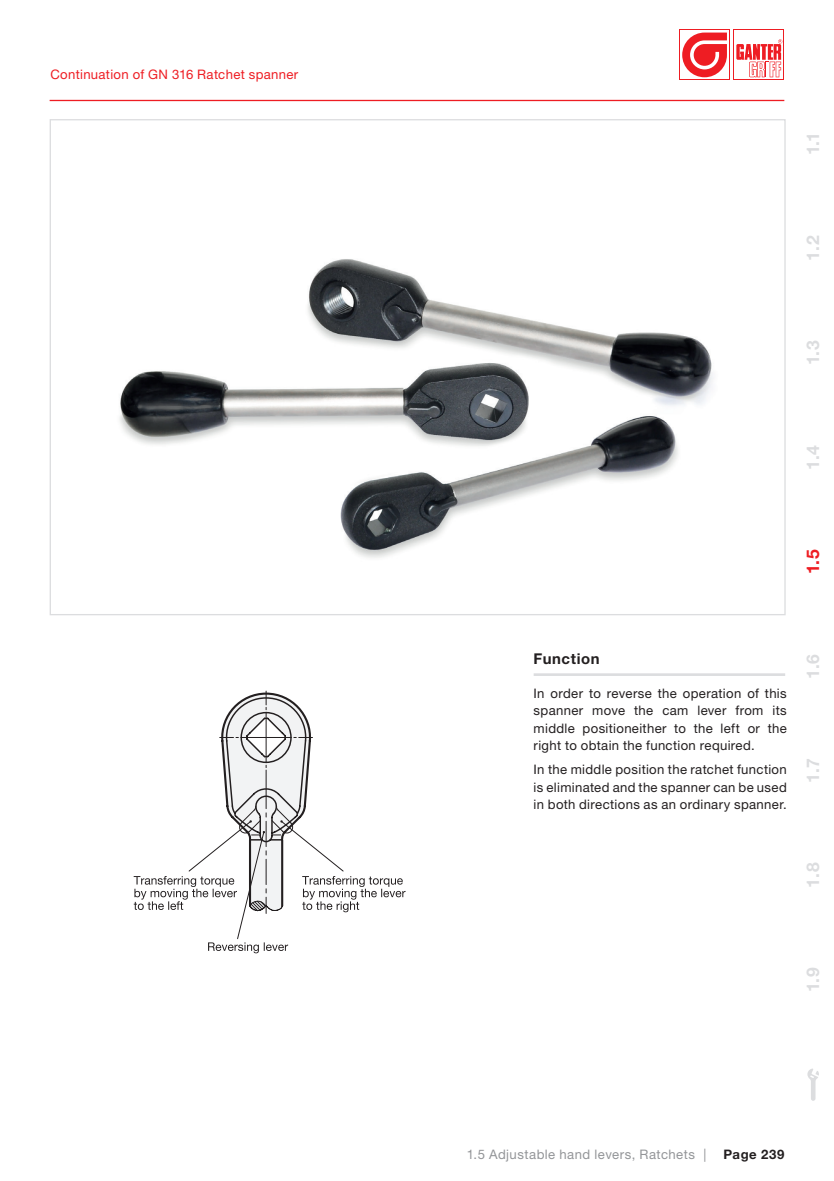
<style>
.page{position:relative;width:834px;height:1181px;background:#fff}
.page>*{position:absolute;margin:0;border:0;box-sizing:border-box;transform-origin:0 0}
.t1{font:700 17.5px "Helvetica Neue LT Pro";color:#dcdddf}
.t2{font:700 17.5px "Helvetica Neue LT Pro";color:#ee1d23}
.t3{font:700 14.88px "Helvetica Neue LT Pro";letter-spacing:.04em;color:#231f20}
.t4{font:13.12px/17.5px "Helvetica Neue LTW1 G";letter-spacing:.025em;color:#231f20;text-align:justify}
.t5{font:13.12px "Helvetica Neue LTW1 G";letter-spacing:.035em;color:#939598}
.t6{font:13.12px "Helvetica Neue LTW1 G";letter-spacing:.025em;color:#ee1d23}
.t7{font:700 13.12px "Helvetica Neue LTW1 G";letter-spacing:.045em;color:#231f20}
</style>
<div class="page">
<hr style="left:50px;top:100px;width:734px;height:1px;background:#ee1d23">
<svg style="left:807px;top:1068px;width:11px;height:32px"></svg>
<div style="left:679px;top:30px;width:50px;height:50px;background:#ee1d23"></div>
<svg style="left:680px;top:30px;width:49px;height:49px"></svg>
<svg style="left:682px;top:33px;width:44px;height:44px"></svg>
<div style="left:733px;top:30px;width:51px;height:50px;background:#ee1d23"></div>
<div style="left:734px;top:30px;width:49px;height:49px;background:#fff"></div>
<svg style="left:736px;top:39px;width:46px;height:38px"></svg>
<svg style="left:134px;top:690px;width:271px;height:263px"></svg>
<hr style="left:533px;top:673px;width:252px;height:3px;background:#dcdddf">
<img style="left:119px;top:259px;width:594px;height:299px">
<p class="t6" style="left:50px;top:67px;width:249px">Continuation of GN 316 Ratchet spanner</p>
<h1 class="t1" style="left:802px;top:155px;width:25px;rotate:-90deg">1.1</h1>
<h1 class="t1" style="left:802px;top:261px;width:27px;rotate:-90deg">1.2</h1>
<h1 class="t1" style="left:802px;top:365px;width:26px;rotate:-90deg">1.3</h1>
<h1 class="t1" style="left:802px;top:469px;width:26px;rotate:-90deg">1.4</h1>
<h1 class="t2" style="left:802px;top:574px;width:26px;rotate:-90deg">1.5</h1>
<p class="t3" style="left:533px;top:650px;width:67px">Function</p>
<p class="t4" style="left:533px;top:684px;width:254px">In order to reverse the operation of this spanner move the cam lever from its middle positioneither to the left or the right to obtain the function required.</p>
<p class="t4" style="left:533px;top:760px;width:255px">In the middle position the ratchet function is eliminated and the spanner can be used in both directions as an ordinary spanner.</p>
<h1 class="t1" style="left:802px;top:678px;width:26px;rotate:-90deg">1.6</h1>
<h1 class="t1" style="left:802px;top:783px;width:26px;rotate:-90deg">1.7</h1>
<h1 class="t1" style="left:802px;top:887px;width:26px;rotate:-90deg">1.8</h1>
<h1 class="t1" style="left:802px;top:992px;width:26px;rotate:-90deg">1.9</h1>
<p class="t5" style="left:466px;top:1146px;width:241px">1.5 Adjustable hand levers, Ratchets |</p>
<p class="t7" style="left:723px;top:1146px;width:62px">Page 239</p>
</div>
